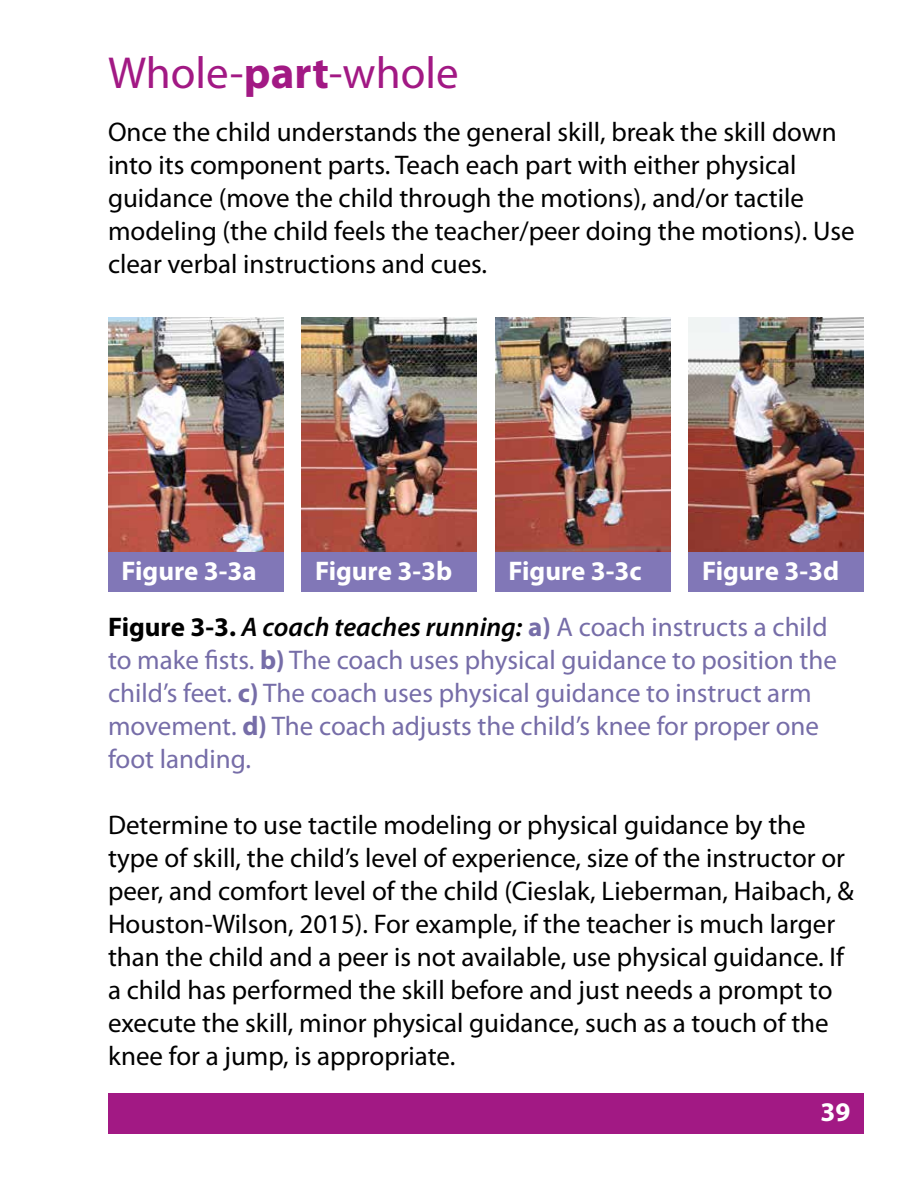
<style>
.page{position:relative;width:918px;height:1188px;background:#fff}
.page>*{position:absolute;margin:0;border:0;box-sizing:border-box;transform-origin:0 0}
.t1{font:45px "Myriad Pro";color:#a21984}
.t2{font:27px/33px "Myriad Pro";color:#000}
.t3{font:27px/33px "Myriad Pro";color:#766da8}
.t4{font:700 27px "Myriad Pro";color:#fff}
.s1{font-weight:700}
.s2{font-weight:700;color:#000}
.s3{font-weight:600;font-style:italic;color:#000}
</style>
<div class="page">
<div style="left:108px;top:1093px;width:756px;height:40px;background:#a21984"></div>
<img style="left:108px;top:317px;width:176px;height:235px">
<div style="left:108px;top:552px;width:176px;height:40px;background:#8177b7"></div>
<img style="left:302px;top:317px;width:175px;height:235px">
<div style="left:302px;top:552px;width:175px;height:40px;background:#8177b7"></div>
<img style="left:495px;top:317px;width:175px;height:235px">
<div style="left:495px;top:552px;width:175px;height:40px;background:#8177b7"></div>
<img style="left:688px;top:317px;width:176px;height:235px">
<div style="left:688px;top:552px;width:176px;height:40px;background:#8177b7"></div>
<h1 class="t1" style="left:108px;top:45px;width:352px">Whole-<span class="s1">part</span>-whole</h1>
<p class="t2" style="left:108px;top:115px;width:748px">Once the child understands the general skill, break the skill down into its component parts. Teach each part with either physical guidance (move the child through the motions), and/or tactile modeling (the child feels the teacher/peer doing the motions). Use clear verbal instructions and cues.</p>
<p class="t4" style="left:122px;top:553px;width:137px">Figure 3-3a</p>
<p class="t4" style="left:315px;top:553px;width:139px">Figure 3-3b</p>
<p class="t4" style="left:508px;top:553px;width:135px">Figure 3-3c</p>
<p class="t4" style="left:702px;top:553px;width:139px">Figure 3-3d</p>
<p class="t3" style="left:108px;top:610px;width:731px"><span class="s2">Figure 3-3.</span> <span class="s3">A coach teaches running:</span> <span class="s1">a)</span> A coach instructs a child to make fists. <span class="s1">b)</span> The coach uses physical guidance to position the child’s feet. <span class="s1">c)</span> The coach uses physical guidance to instruct arm movement. <span class="s1">d)</span> The coach adjusts the child’s knee for proper one foot landing.</p>
<p class="t2" style="left:108px;top:808px;width:747px">Determine to use tactile modeling or physical guidance by the type of skill, the child’s level of experience, size of the instructor or peer, and comfort level of the child (Cieslak, Lieberman, Haibach, &amp; Houston-Wilson, 2015). For example, if the teacher is much larger than the child and a peer is not available, use physical guidance. If a child has performed the skill before and just needs a prompt to execute the skill, minor physical guidance, such as a touch of the knee for a jump, is appropriate.</p>
<p class="t4" style="left:821px;top:1094px;width:31px">39</p>
</div>
